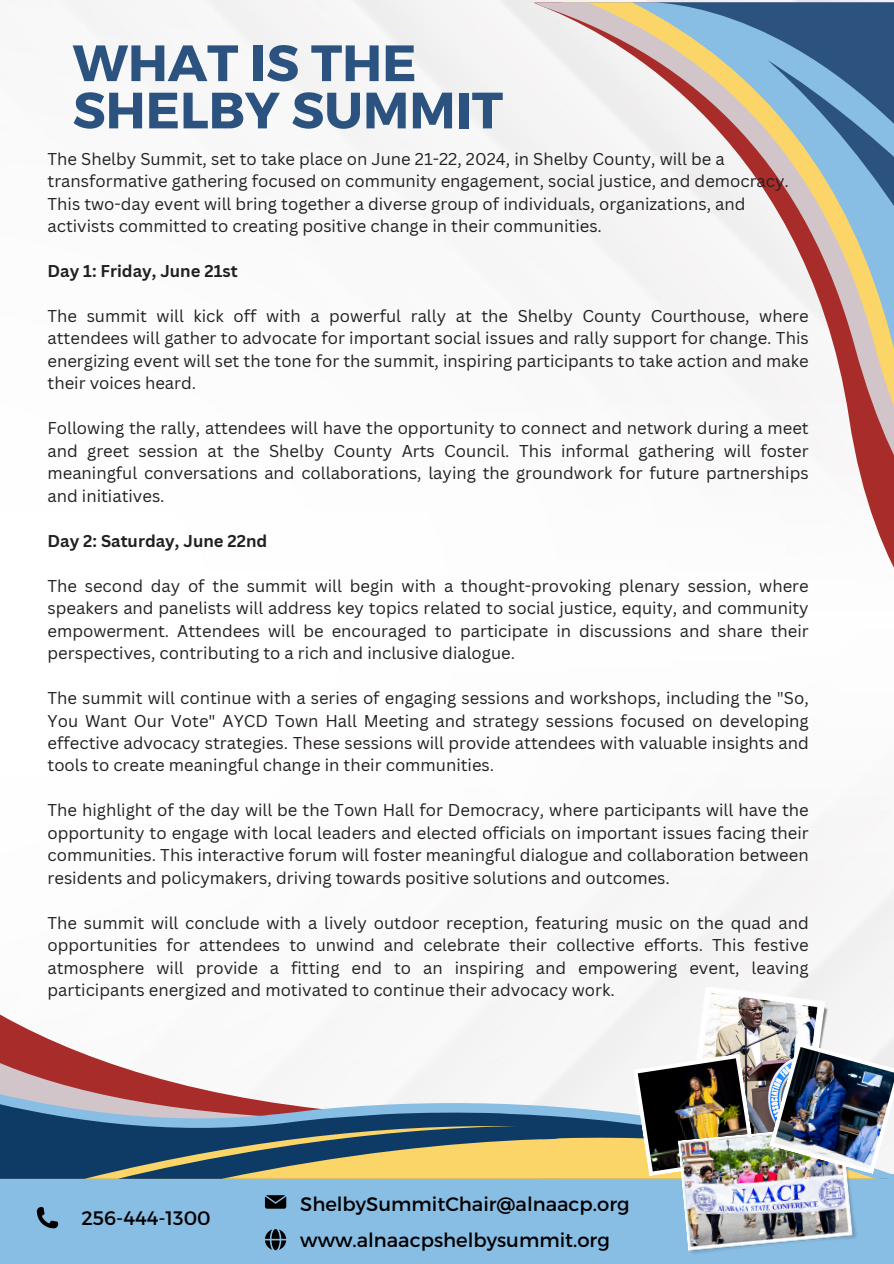
<style>
.page{position:relative;width:894px;height:1264px;background:#fff}
.page>*{position:absolute;margin:0;border:0;box-sizing:border-box;transform-origin:0 0}
.t1{font:700 51px/47.2px "Montserrat";color:#2c5380}
.t2{font:19.5px "Montserrat";color:#000}
.t3{font:16.65px/22.5px "Canva Sans";color:#231f20;text-align:justify}
.t4{font:700 16.65px "Canva Sans";color:#231f20}
</style>
<div class="page">
<svg style="left:532px;top:1px;width:361px;height:577px"></svg>
<svg style="left:655px;top:2px;width:238px;height:257px"></svg>
<svg style="left:767px;top:60px;width:126px;height:353px"></svg>
<div style="left:0;top:1174px;width:893px;height:89px;background:#88bde4"></div>
<svg style="left:0;top:987px;width:560px;height:54px"></svg>
<svg style="left:0;top:1041px;width:84px;height:42px;background:#b24f4d"></svg>
<svg style="left:0;top:1083px;width:84px;height:95px;background:#426385"></svg>
<svg style="left:37px;top:1207px;width:21px;height:21px"></svg>
<svg style="left:265px;top:1195px;width:21px;height:13px"></svg>
<svg style="left:265px;top:1229px;width:21px;height:21px"></svg>
<img style="left:686px;top:987px;width:142px;height:54px">
<img style="left:677px;top:1178px;width:183px;height:76px">
<img style="left:84px;top:1041px;width:809px;height:137px">
<h3 class="t1" style="left:73px;top:37px;width:431px">WHAT IS THE<br>SHELBY SUMMIT</h3>
<p class="t3" style="left:47px;top:147px;width:742px;text-align:left">The Shelby Summit, set to take place on June 21-22, 2024, in Shelby County, will be a transformative gathering focused on community engagement, social justice, and democracy.<br>This two-day event will bring together a diverse group of individuals, organizations, and activists committed to creating positive change in their communities.</p>
<p class="t4" style="left:47px;top:259px;width:192px">Day 1: Friday, June 21st</p>
<p class="t3" style="left:47px;top:304px;width:762px">The summit will kick off with a powerful rally at the Shelby County Courthouse, where attendees will gather to advocate for important social issues and rally support for change. This energizing event will set the tone for the summit, inspiring participants to take action and make their voices heard.</p>
<p class="t3" style="left:47px;top:416px;width:762px">Following the rally, attendees will have the opportunity to connect and network during a meet and greet session at the Shelby County Arts Council. This informal gathering will foster meaningful conversations and collaborations, laying the groundwork for future partnerships and initiatives.</p>
<p class="t4" style="left:47px;top:529px;width:221px">Day 2: Saturday, June 22nd</p>
<p class="t3" style="left:47px;top:574px;width:762px">The second day of the summit will begin with a thought-provoking plenary session, where speakers and panelists will address key topics related to social justice, equity, and community empowerment. Attendees will be encouraged to participate in discussions and share their perspectives, contributing to a rich and inclusive dialogue.</p>
<p class="t3" style="left:47px;top:686px;width:762px">The summit will continue with a series of engaging sessions and workshops, including the "So, You Want Our Vote" AYCD Town Hall Meeting and strategy sessions focused on developing effective advocacy strategies. These sessions will provide attendees with valuable insights and tools to create meaningful change in their communities.</p>
<p class="t3" style="left:47px;top:798px;width:762px">The highlight of the day will be the Town Hall for Democracy, where participants will have the opportunity to engage with local leaders and elected officials on important issues facing their communities. This interactive forum will foster meaningful dialogue and collaboration between residents and policymakers, driving towards positive solutions and outcomes.</p>
<p class="t3" style="left:47px;top:911px;width:762px">The summit will conclude with a lively outdoor reception, featuring music on the quad and opportunities for attendees to unwind and celebrate their collective efforts. This festive atmosphere will provide a fitting end to an inspiring and empowering event, leaving participants energized and motivated to continue their advocacy work.</p>
<p class="t2" style="left:81px;top:1204px;width:131px">256-444-1300</p>
<p class="t2" style="left:300px;top:1190px;width:331px">ShelbySummitChair@alnaacp.org</p>
<p class="t2" style="left:300px;top:1227px;width:311px">www.alnaacpshelbysummit.org</p>
</div>
